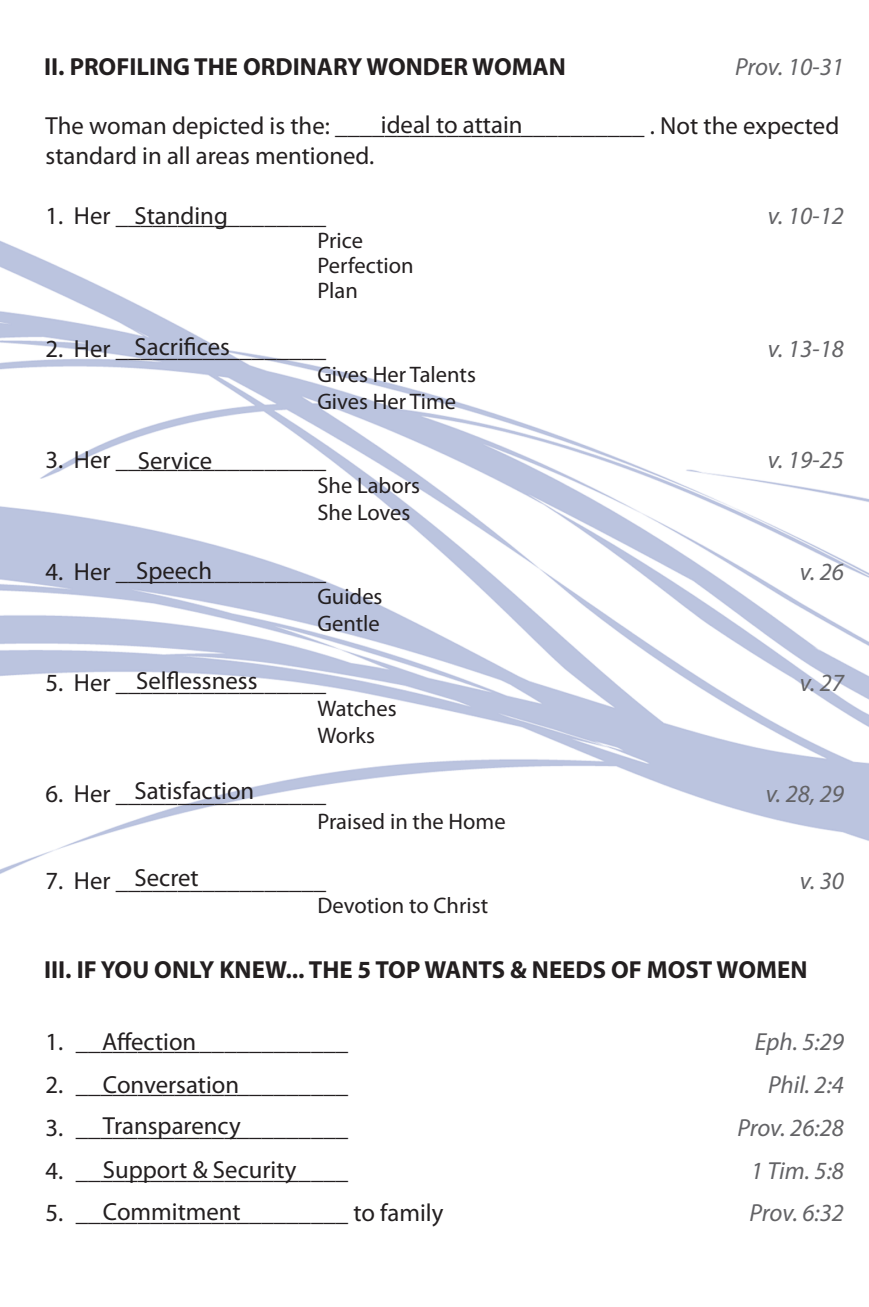
<style>
.page{position:relative;width:869px;height:1307px;background:#fff}
.page>*{position:absolute;margin:0;border:0;box-sizing:border-box;transform-origin:0 0}
.t1{font:24.75px/29.7px "Myriad Pro";color:#231f20}
.t2{font:italic 24.75px "Myriad Pro";color:#636366}
.t3{font:700 24.75px "Myriad Pro";color:#231f20}
.t4{font:22.5px "Myriad Pro";color:#231f20}
</style>
<div class="page">
<img style="left:0;top:240px;width:869px;height:634px">
<p class="t3" style="left:44px;top:50px;width:523px">II. PROFILING THE ORDINARY WONDER WOMAN</p>
<p class="t2" style="left:735px;top:51px;width:111px">Prov. 10-31</p>
<p class="t1" style="left:381px;top:109px;width:143px">ideal to attain</p>
<p class="t1" style="left:46px;top:111px;width:795px">The woman depicted is the: _________________________ . Not the expected standard in all areas mentioned.</p>
<p class="t1" style="left:134px;top:200px;width:95px">Standing</p>
<p class="t1" style="left:46px;top:200px;width:282px">1. Her _________________</p>
<p class="t2" style="left:768px;top:200px;width:78px">v. 10-12</p>
<p class="t4" style="left:317px;top:227px;width:47px">Price</p>
<p class="t4" style="left:317px;top:252px;width:98px">Perfection</p>
<p class="t4" style="left:317px;top:276px;width:42px">Plan</p>
<p class="t1" style="left:134px;top:332px;width:97px">Sacrifices</p>
<p class="t1" style="left:46px;top:334px;width:282px">2. Her _________________</p>
<p class="t2" style="left:768px;top:333px;width:78px">v. 13-18</p>
<p class="t4" style="left:317px;top:360px;width:160px">Gives Her Talents</p>
<p class="t4" style="left:317px;top:387px;width:140px">Gives Her Time</p>
<p class="t1" style="left:46px;top:445px;width:282px">3. Her _________________</p>
<p class="t2" style="left:768px;top:445px;width:78px">v. 19-25</p>
<p class="t4" style="left:317px;top:472px;width:104px">She Labors</p>
<p class="t4" style="left:317px;top:499px;width:94px">She Loves</p>
<p class="t1" style="left:138px;top:445px;width:76px">Service</p>
<p class="t1" style="left:136px;top:555px;width:77px">Speech</p>
<p class="t1" style="left:46px;top:556px;width:282px">4. Her _________________</p>
<p class="t2" style="left:799px;top:556px;width:46px">v. 26</p>
<p class="t4" style="left:317px;top:583px;width:67px">Guides</p>
<p class="t4" style="left:317px;top:610px;width:64px">Gentle</p>
<p class="t1" style="left:136px;top:665px;width:123px">Selflessness</p>
<p class="t1" style="left:46px;top:667px;width:282px">5. Her _________________</p>
<p class="t2" style="left:799px;top:667px;width:46px">v. 27</p>
<p class="t4" style="left:317px;top:694px;width:81px">Watches</p>
<p class="t4" style="left:317px;top:721px;width:59px">Works</p>
<p class="t1" style="left:134px;top:776px;width:121px">Satisfaction</p>
<p class="t1" style="left:46px;top:778px;width:282px">6. Her _________________</p>
<p class="t2" style="left:765px;top:778px;width:80px">v. 28, 29</p>
<p class="t4" style="left:317px;top:807px;width:190px">Praised in the Home</p>
<p class="t1" style="left:134px;top:862px;width:66px">Secret</p>
<p class="t1" style="left:46px;top:865px;width:282px">7. Her _________________</p>
<p class="t2" style="left:799px;top:864px;width:46px">v. 30</p>
<p class="t4" style="left:317px;top:891px;width:172px">Devotion to Christ</p>
<p class="t3" style="left:44px;top:953px;width:764px">III. IF YOU ONLY KNEW... THE 5 TOP WANTS &amp; NEEDS OF MOST WOMEN</p>
<p class="t1" style="left:102px;top:1026px;width:96px">Affection</p>
<p class="t1" style="left:103px;top:1069px;width:138px">Conversation</p>
<p class="t1" style="left:46px;top:1026px;width:304px">1. ______________________</p>
<p class="t2" style="left:754px;top:1026px;width:91px">Eph. 5:29</p>
<p class="t1" style="left:46px;top:1069px;width:304px">2. ______________________</p>
<p class="t2" style="left:768px;top:1069px;width:77px">Phil. 2:4</p>
<p class="t1" style="left:46px;top:1112px;width:304px">3. ______________________</p>
<p class="t2" style="left:737px;top:1112px;width:108px">Prov. 26:28</p>
<p class="t1" style="left:46px;top:1155px;width:304px">4. ______________________</p>
<p class="t2" style="left:751px;top:1155px;width:95px">1 Tim. 5:8</p>
<p class="t1" style="left:46px;top:1197px;width:399px">5. ______________________ to family</p>
<p class="t2" style="left:749px;top:1197px;width:96px">Prov. 6:32</p>
<p class="t1" style="left:103px;top:1109px;width:139px">Transparency</p>
<p class="t1" style="left:103px;top:1154px;width:195px">Support &amp; Security</p>
<p class="t1" style="left:103px;top:1196px;width:139px">Commitment</p>
</div>
